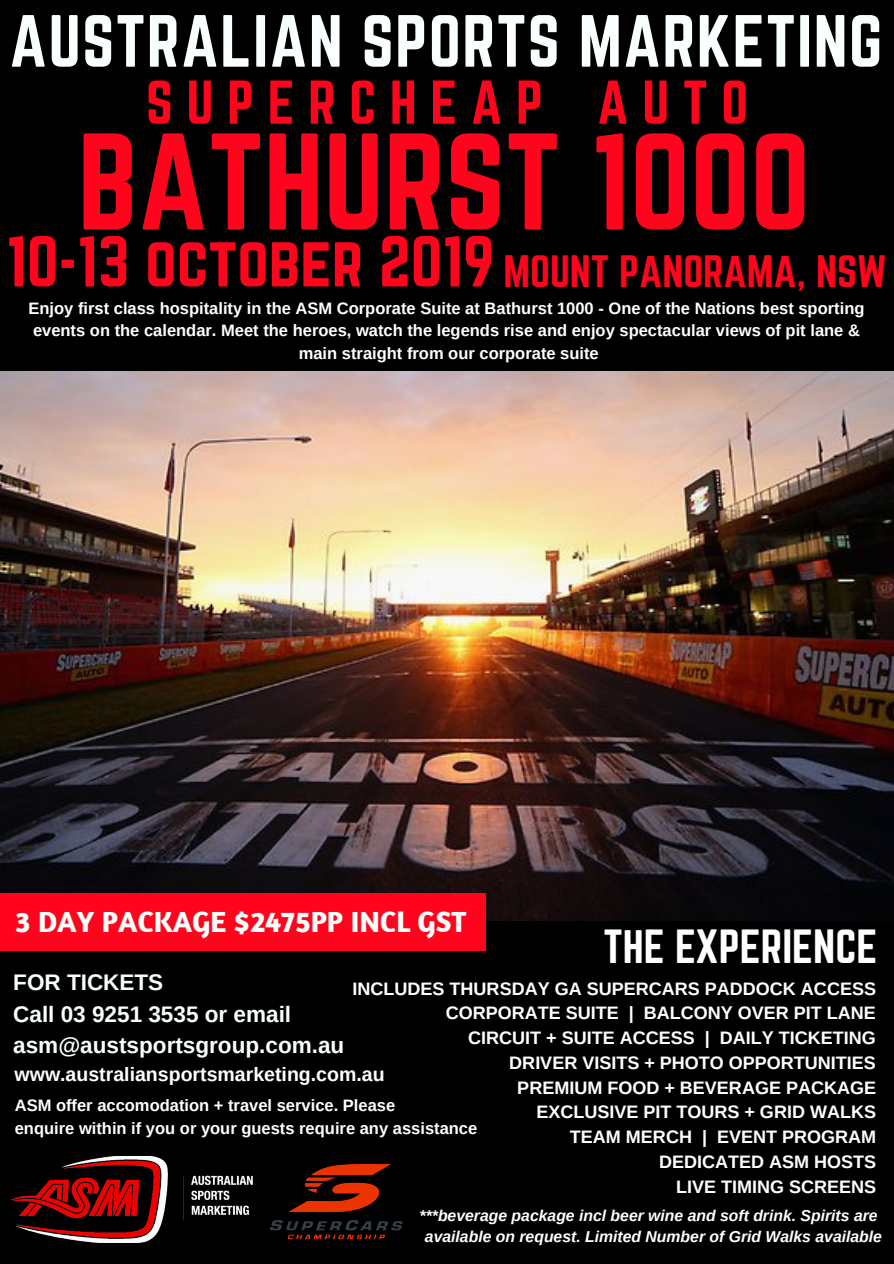
<style>
.page{position:relative;width:894px;height:1264px;background:#fff}
.page>*{position:absolute;margin:0;border:0;box-sizing:border-box;transform-origin:0 0}
.t1{font:120.15px "Norwester";color:#ff051d}
.t2{font:64.5px "Norwester";letter-spacing:.02em;color:#f9fffc}
.t3{font:63px "Norwester";color:#ff051d}
.t4{font:54px "Norwester";color:#ff051d}
.t5{font:42px "Norwester";color:#fff}
.t6{font:39.75px "Norwester";color:#ff051d}
.t7{font:700 29.85px "Amaranth";color:#f9fffc}
.t8{font:700 22.5px/31.5px "Arimo";color:#f9fffc}
.t9{font:700 19.5px "Arimo";color:#fff}
.t10{font:700 18px/24.8px "Arimo";color:#fff;text-align:right}
.t11{font:700 16.5px/22.5px "Arimo";color:#fff;text-align:center}
.t12{font:italic 700 15.75px/21.5px "Arimo";color:#fff;text-align:center}
</style>
<div class="page">
<div style="left:0;top:0;width:893px;height:1263px;background:#000"></div>
<img style="left:0;top:372px;width:893px;height:548px">
<img style="left:11px;top:1156px;width:241px;height:86px">
<div style="left:0;top:892px;width:486px;height:58px;background:#ff051d"></div>
<img style="left:270px;top:1164px;width:132px;height:75px">
<h2 class="t2" style="left:9px;top:10px;width:874px">AUSTRALIAN SPORTS MARKETING</h2>
<h3 class="t4" style="left:146px;top:76px;width:603px">S U P E R C H E A P A U T O</h3>
<h1 class="t1" style="left:78px;top:124px;width:734px">BATHURST 1000</h1>
<h3 class="t3" style="left:6px;top:231px;width:489px">10-13 october 2019</h3>
<p class="t11" style="left:28px;top:297px;width:837px">Enjoy first class hospitality in the ASM Corporate Suite at Bathurst 1000 - One of the Nations best sporting events on the calendar. Meet the heroes, watch the legends rise and enjoy spectacular views of pit lane &amp; main straight from our corporate suite</p>
<h3 class="t6" style="left:503px;top:252px;width:385px">MOUNT PANORAMA, NSW</h3>
<h3 class="t7" style="left:15px;top:903px;width:453px">3 DAY PACKAGE $2475PP INCL GST</h3>
<h3 class="t8" style="left:13px;top:966px;width:332px">FOR TICKETS<br>Call 03 9251 3535 or email asm@austsportsgroup.com.au</h3>
<h3 class="t5" style="left:603px;top:925px;width:275px">THE EXPERIENCE</h3>
<p class="t10" style="left:352px;top:975px;width:525px">INCLUDES THURSDAY GA SUPERCARS PADDOCK ACCESS<br>CORPORATE SUITE | BALCONY OVER PIT LANE<br>CIRCUIT + SUITE ACCESS | DAILY TICKETING<br>DRIVER VISITS + PHOTO OPPORTUNITIES<br>PREMIUM FOOD + BEVERAGE PACKAGE<br>EXCLUSIVE PIT TOURS + GRID WALKS<br>TEAM MERCH | EVENT PROGRAM<br>DEDICATED ASM HOSTS<br>LIVE TIMING SCREENS</p>
<p class="t9" style="left:15px;top:1063px;width:371px">www.australiansportsmarketing.com.au</p>
<p class="t11" style="left:15px;top:1094px;width:464px;text-align:left">ASM offer accomodation + travel service. Please<br>enquire within if you or your guests require any assistance</p>
<p class="t12" style="left:419px;top:1204px;width:464px">***beverage package incl beer wine and soft drink. Spirits are available on request. Limited Number of Grid Walks available</p>
</div>
